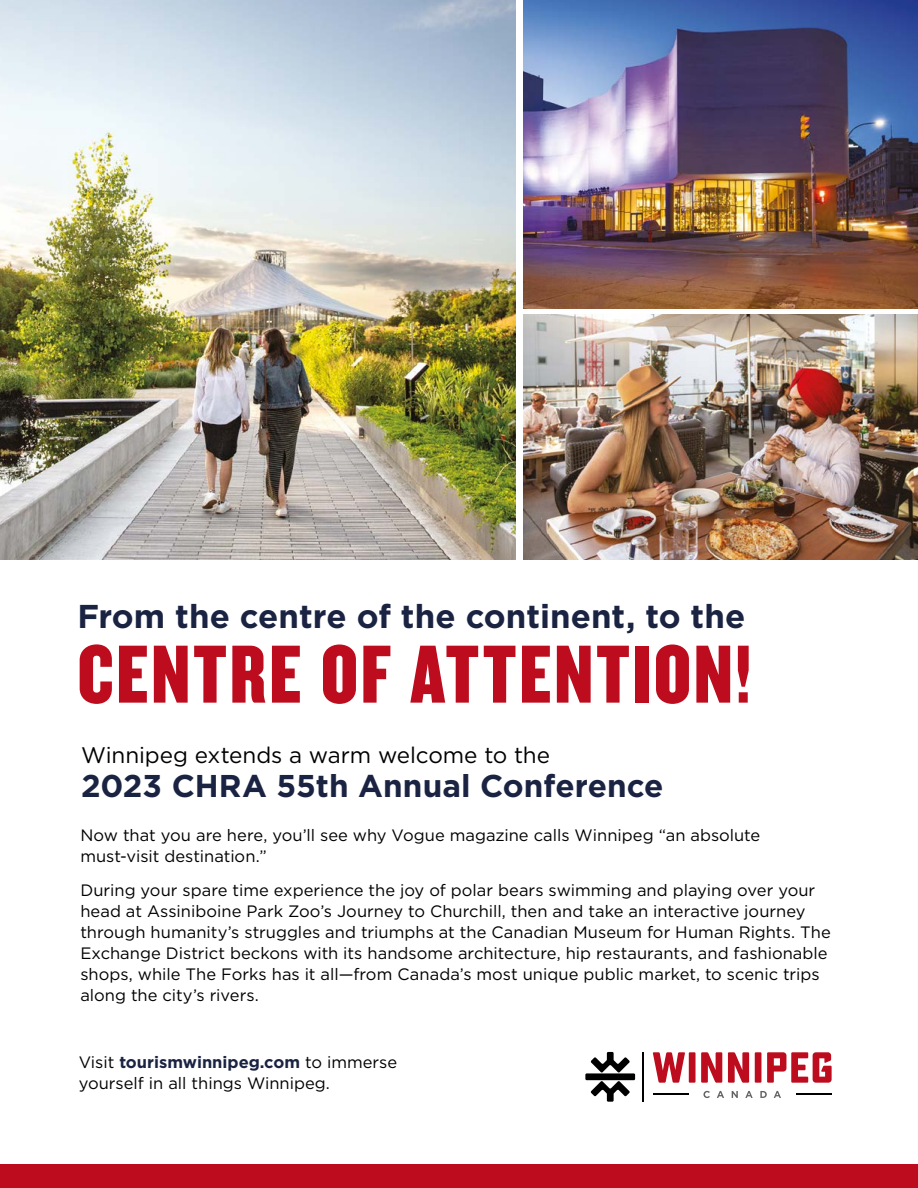
<style>
.page{position:relative;width:918px;height:1188px;background:#fff}
.page>*{position:absolute;margin:0;border:0;box-sizing:border-box;transform-origin:0 0}
.t1{font:85.5px "Knockout 69 Full Liteweight";letter-spacing:.035em;color:#bd0c1d}
.t2{font:700 33px "Gotham HTF";color:#1a2342}
.t3{font:700 31.5px "Gotham HTF";color:#1a2342}
.t4{font:22.5px "Gotham HTF";letter-spacing:-.005em;color:#000}
.t5{font:16.5px/21px "Gotham HTF";color:#000}
.s1{font-weight:700;color:#1a2342}
</style>
<div class="page">
<svg style="left:653px;top:1052px;width:32px;height:31px"></svg>
<div style="left:689px;top:1052px;width:7px;height:31px;background:#bd0c1d"></div>
<svg style="left:701px;top:1052px;width:21px;height:31px"></svg>
<svg style="left:728px;top:1052px;width:21px;height:31px"></svg>
<div style="left:755px;top:1052px;width:6px;height:31px;background:#bd0c1d"></div>
<svg style="left:767px;top:1052px;width:65px;height:31px"></svg>
<hr style="left:643px;top:1052px;width:1px;height:50px;background:#000">
<hr style="left:653px;top:1094px;width:36px;height:1px;background:#000">
<hr style="left:796px;top:1094px;width:36px;height:1px;background:#000">
<svg style="left:703px;top:1091px;width:7px;height:7px"></svg>
<svg style="left:717px;top:1091px;width:7px;height:7px"></svg>
<svg style="left:732px;top:1091px;width:6px;height:7px"></svg>
<svg style="left:745px;top:1091px;width:8px;height:7px"></svg>
<svg style="left:760px;top:1091px;width:7px;height:7px"></svg>
<svg style="left:774px;top:1091px;width:7px;height:7px"></svg>
<svg style="left:591px;top:1052px;width:39px;height:21px"></svg>
<svg style="left:591px;top:1081px;width:39px;height:21px"></svg>
<div style="left:585px;top:1073px;width:50px;height:7px;background:#000"></div>
<img style="left:0;top:0;width:515px;height:559px">
<img style="left:524px;top:0;width:394px;height:308px">
<img style="left:524px;top:315px;width:394px;height:244px">
<div style="left:0;top:1164px;width:918px;height:24px;background:#bd0c1d"></div>
<h2 class="t2" style="left:77px;top:597px;width:670px">From the centre of the continent, to the</h2>
<h1 class="t1" style="left:77px;top:621px;width:676px">CENTRE OF ATTENTION!</h1>
<h3 class="t4" style="left:81px;top:742px;width:470px">Winnipeg extends a warm welcome to the</h3>
<h3 class="t3" style="left:81px;top:768px;width:584px">2023 CHRA 55th Annual Conference</h3>
<p class="t5" style="left:80px;top:824px;width:682px">Now that you are here, you’ll see why Vogue magazine calls Winnipeg “an absolute must-visit destination.”</p>
<p class="t5" style="left:80px;top:880px;width:752px">During your spare time experience the joy of polar bears swimming and playing over your head at Assiniboine Park Zoo’s Journey to Churchill, then and take an interactive journey through humanity’s struggles and triumphs at the Canadian Museum for Human Rights. The Exchange District beckons with its handsome architecture, hip restaurants, and fashionable shops, while The Forks has it all—from Canada’s most unique public market, to scenic trips along the city’s rivers.</p>
<p class="t5" style="left:79px;top:1051px;width:320px">Visit <span class="s1">tourismwinnipeg.com</span> to immerse yourself in all things Winnipeg.</p>
</div>
